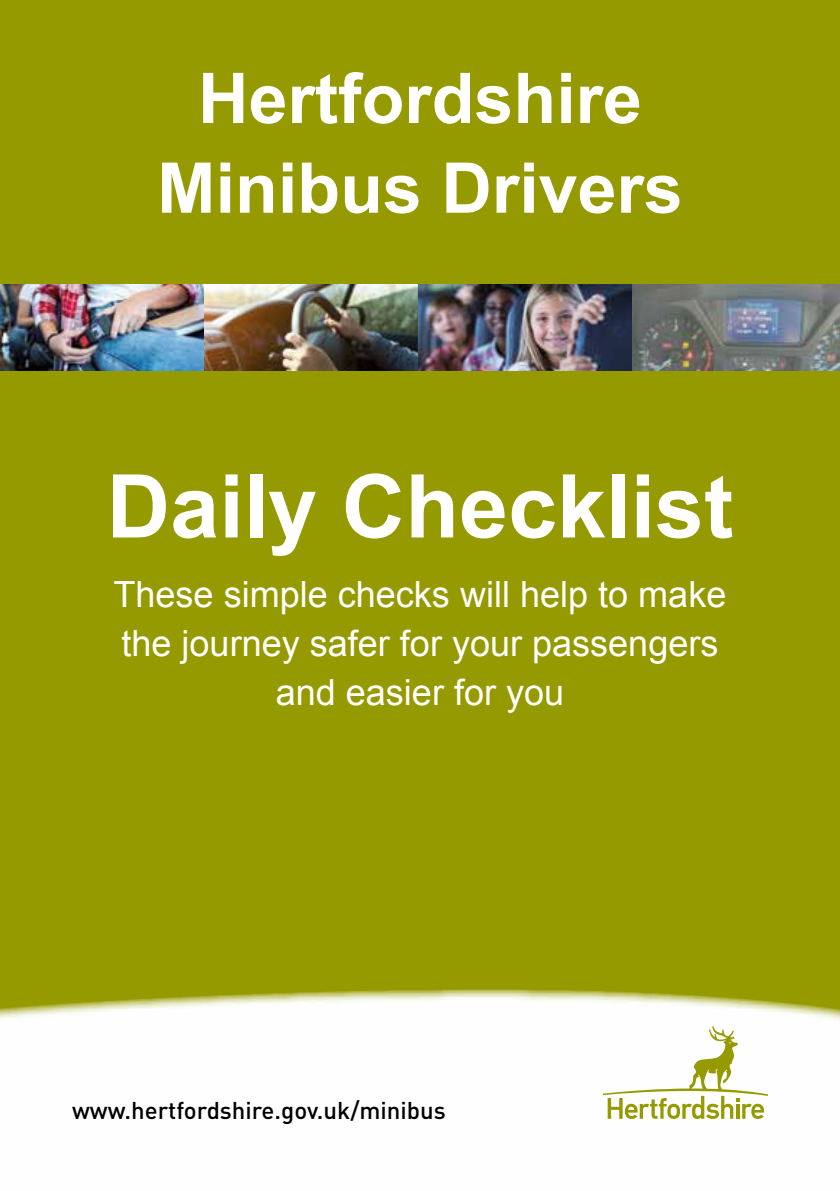
<style>
.page{position:relative;width:840px;height:1191px;background:#fff}
.page>*{position:absolute;margin:0;border:0;box-sizing:border-box;transform-origin:0 0}
.t1{font:700 88px "Arial";color:#fff}
.t2{font:700 70px/89.6px "Arial";color:#fff;text-align:center}
.t3{font:36px/48.8px "Arial";color:#fff;text-align:center}
.t4{font:500 24px "DIN";color:#000}
</style>
<div class="page">
<div style="left:0;top:0;width:839px;height:1191px;background:#959a00"></div>
<img style="left:0;top:285px;width:839px;height:85px">
<svg style="left:0;top:989px;width:839px;height:202px;fill:#fefefe"></svg>
<svg style="left:602px;top:1026px;width:165px;height:93px"></svg>
<h2 class="t2" style="left:157px;top:56px;width:527px">Hertfordshire<br>Minibus Drivers</h2>
<h1 class="t1" style="left:107px;top:448px;width:628px">Daily Checklist</h1>
<p class="t3" style="left:113px;top:570px;width:614px">These simple checks will help to make the journey safer for your passengers and easier for you</p>
<p class="t4" style="left:72px;top:1095px;width:375px">www.hertfordshire.gov.uk/minibus</p>
</div>
